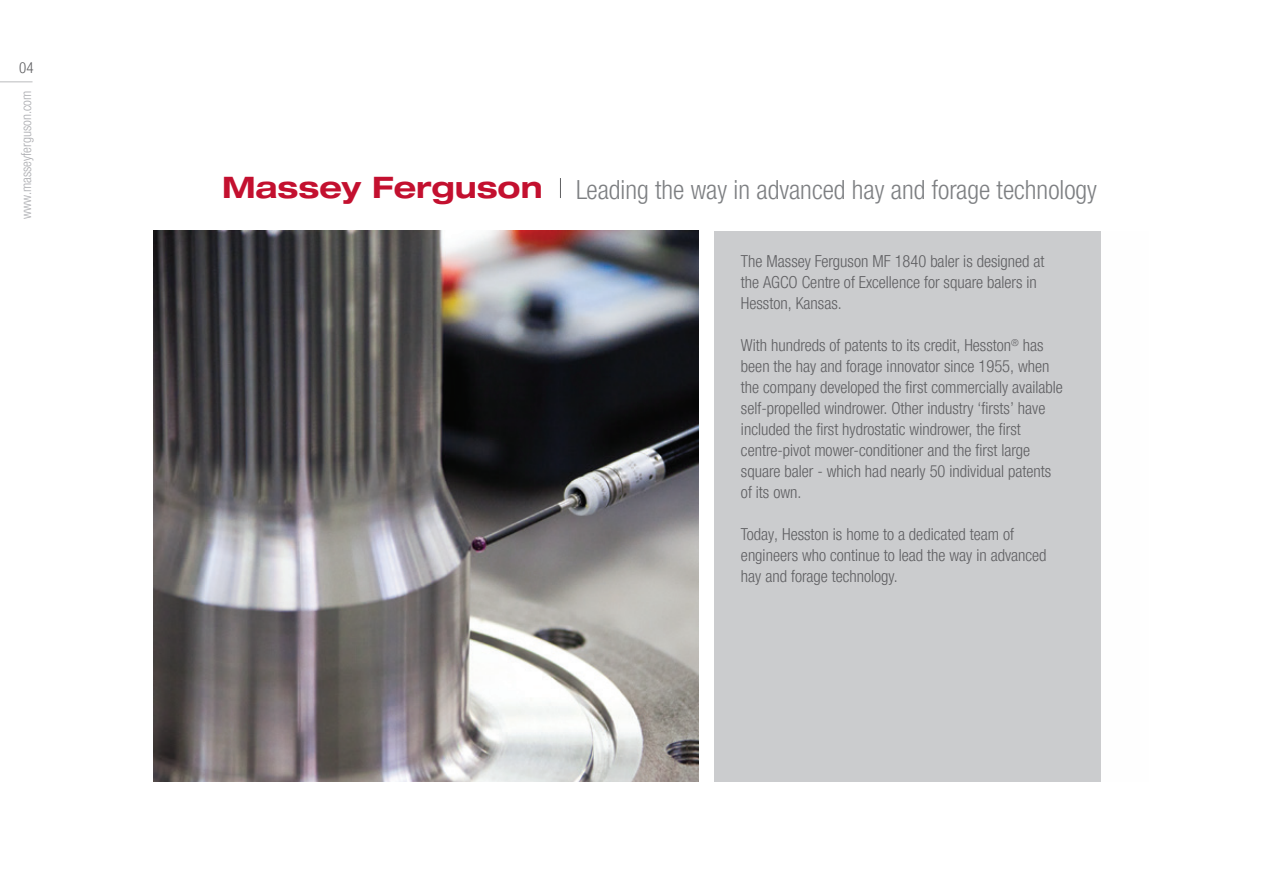
<style>
.page{position:relative;width:1263px;height:893px;background:#fff}
.page>*{position:absolute;margin:0;border:0;box-sizing:border-box;transform-origin:0 0}
.t1{font:700 expanded 29.7px "Helvetica Neue";color:#c3102f}
.t2{font:300 condensed 26.25px "Helvetica Neue LTW1 G";color:#7d7f82}
.t3{font:300 condensed 16.5px/21px "Helvetica Neue LTW1 G";color:#5f5f62}
.t4{font:300 condensed 15px "Helvetica Neue LTW1 G";color:#5f5f62}
.t5{font:300 condensed 13.5px "Helvetica Neue LTW1 G";color:#abacb0}
</style>
<div class="page">
<div style="left:714px;top:231px;width:434px;height:551px;background:#cbccce"></div>
<img style="left:154px;top:231px;width:544px;height:551px">
<div style="left:1101px;top:172px;width:81px;height:644px;background:#fff"></div>
<svg style="left:560px;top:178px;width:1px;height:20px"></svg>
<hr style="left:0;top:81px;width:33px;height:1px;background:#babbbe">
<p class="t4" style="left:19px;top:59px;width:16px">04</p>
<p class="t5" style="left:18px;top:219px;width:130px;rotate:-90deg">www.masseyferguson.com</p>
<p class="t1" style="left:222px;top:169px;width:322px">Massey Ferguson</p>
<p class="t2" style="left:576px;top:174px;width:522px">Leading the way in advanced hay and forage technology</p>
<p class="t3" style="left:741px;top:251px;width:305px">The Massey Ferguson MF 1840 baler is designed at the AGCO Centre of Excellence for square balers in<br>Hesston, Kansas.</p>
<p class="t3" style="left:741px;top:335px;width:323px">With hundreds of patents to its credit, Hesston<sup>®</sup> has been the hay and forage innovator since 1955, when the company developed the first commercially available self-propelled windrower. Other industry ‘firsts’ have included the first hydrostatic windrower, the first centre-pivot mower-conditioner and the first large square baler - which had nearly 50 individual patents of its own.</p>
<p class="t3" style="left:741px;top:524px;width:307px">Today, Hesston is home to a dedicated team of engineers who continue to lead the way in advanced hay and forage technology.</p>
</div>
